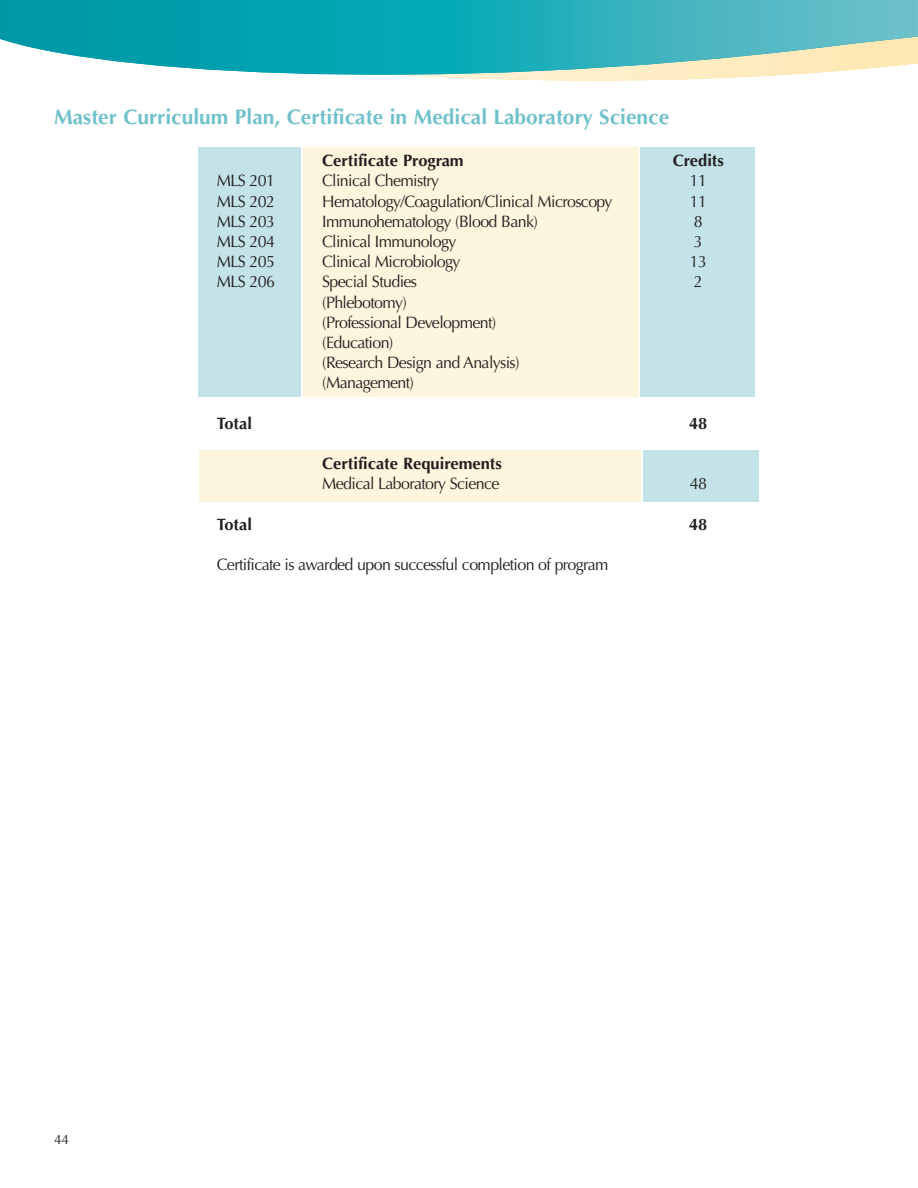
<style>
.page{position:relative;width:918px;height:1188px;background:#fff}
.page>*{position:absolute;margin:0;border:0;box-sizing:border-box;transform-origin:0 0}
.t1{font:700 21px "Optima";color:#70c1cb}
.t2{font:16.5px/20.2px "Optima";letter-spacing:-.04em;color:#231f20}
.t3{font:700 16.5px "Optima";color:#231f20}
.t4{font:13.5px "Optima";color:#231f20}
</style>
<div class="page">
<div style="left:199px;top:450px;width:442px;height:52px;background:#fef5de"></div>
<div style="left:643px;top:450px;width:115px;height:52px;background:#c4e3e8"></div>
<div style="left:303px;top:147px;width:335px;height:249px;background:#fef5de"></div>
<div style="left:641px;top:147px;width:114px;height:249px;background:#c4e3e8"></div>
<div style="left:199px;top:147px;width:102px;height:249px;background:#c4e3e8"></div>
<svg style="left:0;top:0;width:918px;height:81px;background:#4ebabf"></svg>
<p class="t1" style="left:54px;top:108px;width:617px">Master Curriculum Plan, Certificate in Medical Laboratory Science</p>
<p class="t3" style="left:322px;top:154px;width:143px">Certificate Program</p>
<p class="t3" style="left:673px;top:154px;width:53px">Credits</p>
<p class="t2" style="left:217px;top:172px;width:60px">MLS 201</p>
<p class="t2" style="left:322px;top:172px;width:119px">Clinical Chemistry</p>
<p class="t2" style="left:690px;top:172px;width:19px">11</p>
<p class="t2" style="left:217px;top:193px;width:60px">MLS 202</p>
<p class="t2" style="left:322px;top:193px;width:292px">Hematology/Coagulation/Clinical Microscopy</p>
<p class="t2" style="left:690px;top:193px;width:19px">11</p>
<p class="t2" style="left:217px;top:213px;width:60px">MLS 203</p>
<p class="t2" style="left:322px;top:213px;width:217px">Immunohematology (Blood Bank)</p>
<p class="t2" style="left:694px;top:213px;width:10px">8</p>
<p class="t2" style="left:217px;top:233px;width:60px">MLS 204</p>
<p class="t2" style="left:322px;top:233px;width:136px">Clinical Immunology</p>
<p class="t2" style="left:694px;top:233px;width:10px">3</p>
<p class="t2" style="left:217px;top:253px;width:60px">MLS 205</p>
<p class="t2" style="left:322px;top:253px;width:140px">Clinical Microbiology</p>
<p class="t2" style="left:690px;top:253px;width:19px">13</p>
<p class="t2" style="left:217px;top:273px;width:60px">MLS 206</p>
<p class="t2" style="left:322px;top:273px;width:96px">Special Studies</p>
<p class="t2" style="left:694px;top:273px;width:10px">2</p>
<p class="t2" style="left:322px;top:294px;width:199px">(Phlebotomy)<br>(Professional Development) (Education)<br>(Research Design and Analysis) (Management)</p>
<p class="t3" style="left:217px;top:416px;width:37px">Total</p>
<p class="t3" style="left:689px;top:416px;width:20px">48</p>
<p class="t3" style="left:322px;top:457px;width:181px">Certificate Requirements</p>
<p class="t2" style="left:322px;top:475px;width:179px">Medical Laboratory Science</p>
<p class="t2" style="left:690px;top:475px;width:19px">48</p>
<p class="t3" style="left:217px;top:517px;width:37px">Total</p>
<p class="t3" style="left:689px;top:517px;width:20px">48</p>
<p class="t2" style="left:217px;top:556px;width:393px">Certificate is awarded upon successful completion of program</p>
<p class="t4" style="left:54px;top:1134px;width:17px">44</p>
</div>
